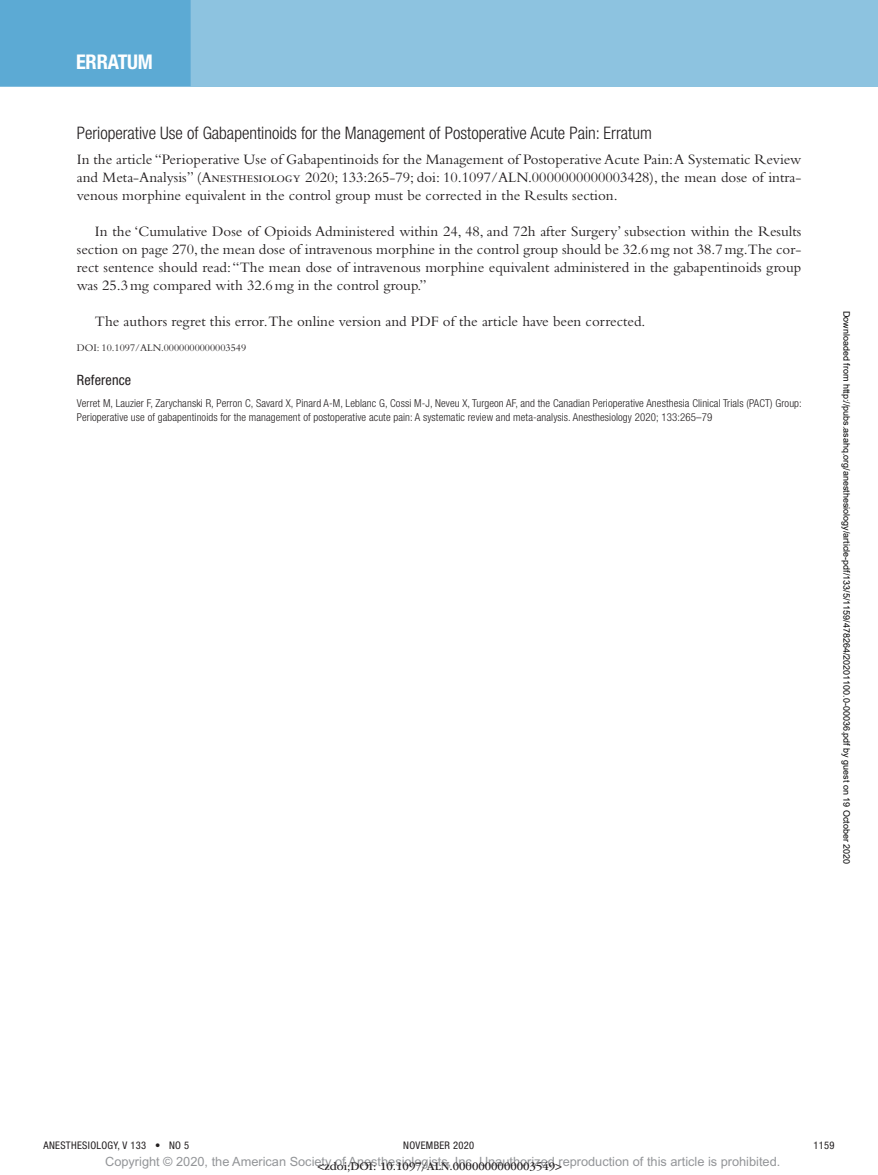
<style>
.page{position:relative;width:878px;height:1175px;background:#fff}
.page>*{position:absolute;margin:0;border:0;box-sizing:border-box;transform-origin:0 0}
.t1{font:700 condensed 20.25px "Helvetica Neue LT Std";letter-spacing:-.01em;color:#fff}
.t2{font:300 condensed 17.25px "Helvetica Neue LT Std";color:#231f20}
.t3{font:15px/18px "Bembo Std";color:#231f20;text-align:justify}
.t4{font:condensed 14.25px "Helvetica Neue LT Std";letter-spacing:.01em;color:#231f20}
.t5{font:12.75px "Arial MT Std";color:#939598}
.t6{font:12px "ITC Garamond Std";color:#231f20}
.t7{font:300 condensed 10.8px/14.7px "Helvetica Neue LT Std";letter-spacing:.01em;color:#231f20}
.t8{font:condensed 10.5px "Helvetica Neue LT Std";letter-spacing:.03em;color:#231f20}
.t9{font:10.5px "Bembo Std";color:#231f20}
.t10{font:9px "Arial";color:#000}
</style>
<div class="page">
<div style="left:0;top:0;width:878px;height:86px;background:#8dc3e0"></div>
<div style="left:0;top:0;width:191px;height:86px;background:#5caad4"></div>
<h1 class="t1" style="left:76px;top:49px;width:78px">ERRATUM</h1>
<p class="t2" style="left:77px;top:123px;width:576px">Perioperative Use of Gabapentinoids for the Management of Postoperative Acute Pain: Erratum</p>
<p class="t3" style="left:77px;top:150px;width:726px">In the article “Perioperative Use of Gabapentinoids for the Management of Postoperative Acute Pain: A Systematic Review and Meta-Analysis” (Anesthesiology 2020; 133:265-79; doi: 10.1097/ALN.0000000000003428), the mean dose of intra&shy;venous morphine equivalent in the control group must be corrected in the Results section.</p>
<p class="t3" style="left:77px;top:222px;width:726px;text-indent:18px">In the ‘Cumulative Dose of Opioids Administered within 24, 48, and 72h after Surgery’ subsection within the Results section on page 270, the mean dose of intravenous morphine in the control group should be 32.6mg not 38.7mg.The cor&shy;rect sentence should read: “The mean dose of intravenous morphine equivalent administered in the gabapentinoids group was 25.3mg compared with 32.6mg in the control group.”</p>
<p class="t3" style="left:95px;top:312px;width:552px">The authors regret this error.The online version and PDF of the article have been corrected.</p>
<p class="t9" style="left:77px;top:341px;width:171px">DOI: 10.1097/ALN.0000000000003549</p>
<p class="t4" style="left:77px;top:372px;width:56px">Reference</p>
<p class="t7" style="left:77px;top:395px;width:726px">Verret M, Lauzier F, Zarychanski R, Perron C, Savard X, Pinard A-M, Leblanc G, Cossi M-J, Neveu X, Turgeon AF, and the Canadian Perioperative Anesthesia Clinical Trials (PACT) Group:<br>Perioperative use of gabapentinoids for the management of postoperative acute pain: A systematic review and meta-analysis. Anesthesiology 2020; 133:265–79</p>
<p class="t10" style="left:850px;top:310px;width:555px;rotate:90deg">Downloaded from http://pubs.asahq.org/anesthesiology/article-pdf/133/5/1159/478264/20201100.0-00036.pdf by guest on 19 October 2020</p>
<p class="t8" style="left:44px;top:1139px;width:147px">ANESTHESIOLOGY, V 133 • NO 5</p>
<p class="t8" style="left:403px;top:1139px;width:73px">November 2020</p>
<p class="t8" style="left:813px;top:1139px;width:23px">1159</p>
<p class="t5" style="left:105px;top:1154px;width:676px">Copyright © 2020, the American Society of Anesthesiologists, Inc. Unauthorized reproduction of this article is prohibited.</p>
<p class="t6" style="left:317px;top:1159px;width:246px">&lt;zdoi;DOI: 10.1097/ALN.0000000000003549&gt;</p>
</div>
